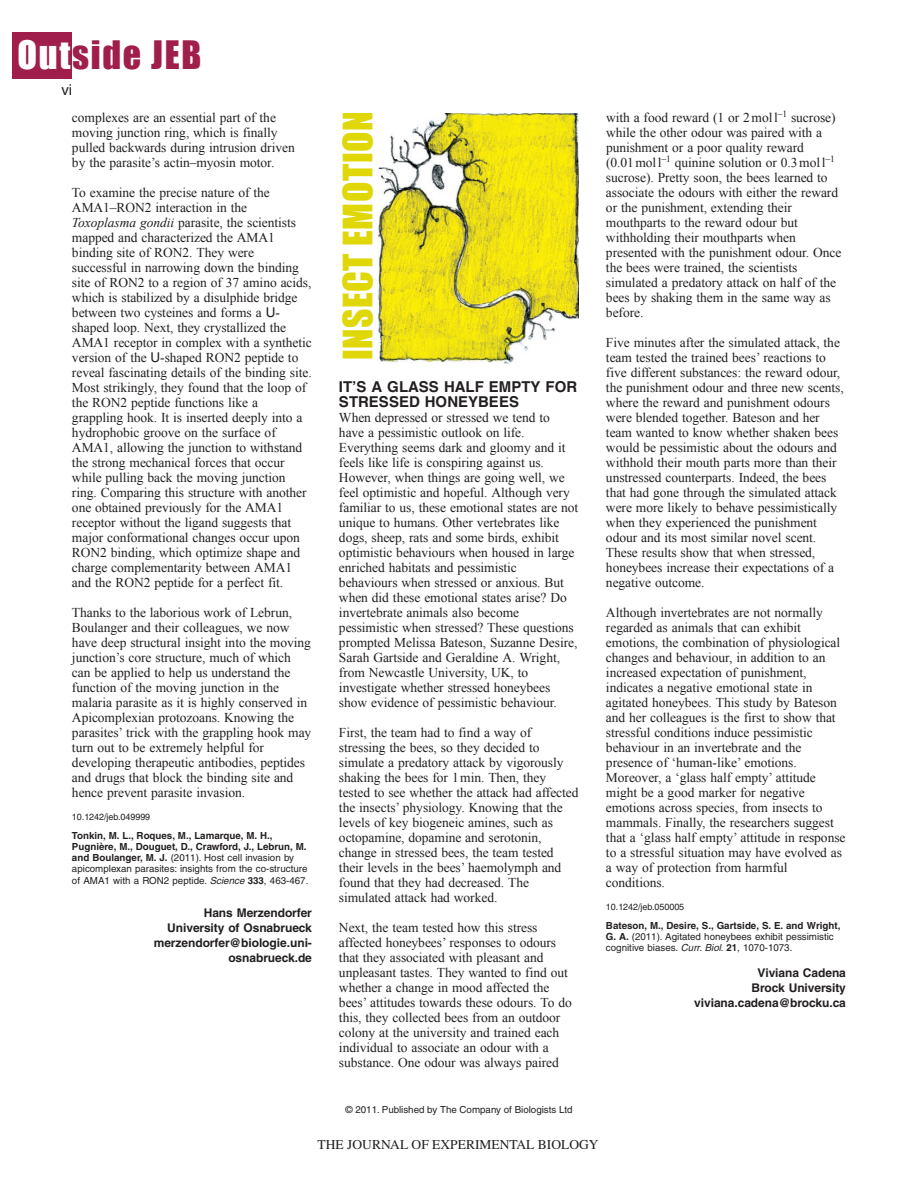
<style>
.page{position:relative;width:918px;height:1188px;background:#fff}
.page>*{position:absolute;margin:0;border:0;box-sizing:border-box;transform-origin:0 0}
.t1{font:37.5px "Impact";letter-spacing:.015em;color:#e0d709}
.t2{font:36px "Impact";letter-spacing:.05em;color:#a01e4b}
.t3{font:700 15px/15px "Helvetica";color:#231f20}
.t4{font:15px "Helvetica";color:#231f20}
.t5{font:13.5px/15px "Times New Roman";letter-spacing:-.005em;color:#231f20}
.t6{font:13.5px "Times";color:#231f20}
.t7{font:700 12px/15px "Helvetica";letter-spacing:-.005em;color:#231f20;text-align:right}
.t8{font:9.75px/11.2px "Helvetica";color:#231f20}
.t9{font:9px "Helvetica";letter-spacing:-.005em;color:#231f20}
.s1{color:#fff}
.s2{font-style:italic}
.s3{font-family:"Helvetica"}
.s4{font-weight:700}
</style>
<div class="page">
<div style="left:12px;top:32px;width:60px;height:46px;background:#a01e4b"></div>
<img style="left:377px;top:113px;width:202px;height:252px">
<h2 class="t2" style="left:17px;top:33px;width:185px"><span class="s1">Out</span>side JEB</h2>
<p class="t4" style="left:61px;top:84px;width:12px">vi</p>
<p class="t5" style="left:72px;top:110px;width:224px">complexes are an essential part of the moving junction ring, which is finally pulled backwards during intrusion driven by the parasite’s actin–myosin motor.</p>
<p class="t5" style="left:72px;top:185px;width:241px">To examine the precise nature of the AMA1–RON2 interaction in the <span class="s2">Toxoplasma gondii</span> parasite, the scientists mapped and characterized the AMA1 binding site of RON2. They were successful in narrowing down the binding site of RON2 to a region of 37 amino acids, which is stabilized by a disulphide bridge between two cysteines and forms a <span class="s3">U&shy;</span>shaped loop. Next, they crystallized the AMA1 receptor in complex with a synthetic version of the <span class="s3">U</span>-shaped RON2 peptide to reveal fascinating details of the binding site.<br>Most strikingly, they found that the loop of the RON2 peptide functions like a grappling hook. It is inserted deeply into a hydrophobic groove on the surface of AMA1, allowing the junction to withstand the strong mechanical forces that occur while pulling back the moving junction ring. Comparing this structure with another one obtained previously for the AMA1 receptor without the ligand suggests that major conformational changes occur upon RON2 binding, which optimize shape and charge complementarity between AMA1 and the RON2 peptide for a perfect fit.</p>
<p class="t5" style="left:72px;top:605px;width:241px">Thanks to the laborious work of Lebrun, Boulanger and their colleagues, we now have deep structural insight into the moving junction’s core structure, much of which can be applied to help us understand the function of the moving junction in the malaria parasite as it is highly conserved in Apicomplexian protozoans. Knowing the parasites’ trick with the grappling hook may turn out to be extremely helpful for developing therapeutic antibodies, peptides and drugs that block the binding site and hence prevent parasite invasion.</p>
<p class="t9" style="left:72px;top:813px;width:80px">10.1242/jeb.049999</p>
<p class="t8" style="left:72px;top:830px;width:238px"><span class="s4">Tonkin, M. L., Roques, M., Lamarque, M. H., Pugnière, M., Douguet, D., Crawford, J., Lebrun, M. and Boulanger, M. J.</span> (2011). Host cell invasion by apicomplexan parasites: insights from the co-structure of AMA1 with a RON2 peptide. <span class="s2">Science</span> <span class="s4">333</span>, 463-467.</p>
<p class="t7" style="left:154px;top:907px;width:160px">Hans Merzendorfer<br>University of Osnabrueck merzendorfer@biologie.uni&shy;osnabrueck.de</p>
<h1 class="t1" style="left:346px;top:360px;width:251px;rotate:-90deg">INSECT EMOTION</h1>
<p class="t3" style="left:339px;top:381px;width:240px">IT’S A GLASS HALF EMPTY FOR<br>STRESSED HONEYBEES</p>
<p class="t5" style="left:339px;top:410px;width:241px">When depressed or stressed we tend to have a pessimistic outlook on life.<br>Everything seems dark and gloomy and it feels like life is conspiring against us.<br>However, when things are going well, we feel optimistic and hopeful. Although very familiar to us, these emotional states are not unique to humans. Other vertebrates like dogs, sheep, rats and some birds, exhibit optimistic behaviours when housed in large enriched habitats and pessimistic behaviours when stressed or anxious. But when did these emotional states arise? Do invertebrate animals also become pessimistic when stressed? These questions prompted Melissa Bateson, Suzanne Desire, Sarah Gartside and Geraldine A. Wright, from Newcastle University, UK, to investigate whether stressed honeybees show evidence of pessimistic behaviour.</p>
<p class="t5" style="left:339px;top:725px;width:241px">First, the team had to find a way of stressing the bees, so they decided to simulate a predatory attack by vigorously shaking the bees for 1min. Then, they tested to see whether the attack had affected the insects’ physiology. Knowing that the levels of key biogeneic amines, such as octopamine, dopamine and serotonin, change in stressed bees, the team tested their levels in the bees’ haemolymph and found that they had decreased. The simulated attack had worked.</p>
<p class="t5" style="left:339px;top:920px;width:234px">Next, the team tested how this stress affected honeybees’ responses to odours that they associated with pleasant and unpleasant tastes. They wanted to find out whether a change in mood affected the bees’ attitudes towards these odours. To do this, they collected bees from an outdoor colony at the university and trained each individual to associate an odour with a substance. One odour was always paired</p>
<p class="t5" style="left:606px;top:110px;width:237px">with a food reward (1 or 2moll<sup>–1</sup> sucrose) while the other odour was paired with a punishment or a poor quality reward (0.01moll<sup>–1</sup> quinine solution or 0.3moll<sup>–1 </sup>sucrose). Pretty soon, the bees learned to associate the odours with either the reward or the punishment, extending their mouthparts to the reward odour but withholding their mouthparts when presented with the punishment odour. Once the bees were trained, the scientists simulated a predatory attack on half of the bees by shaking them in the same way as before.</p>
<p class="t5" style="left:606px;top:335px;width:239px">Five minutes after the simulated attack, the team tested the trained bees’ reactions to five different substances: the reward odour, the punishment odour and three new scents, where the reward and punishment odours were blended together. Bateson and her team wanted to know whether shaken bees would be pessimistic about the odours and withhold their mouth parts more than their unstressed counterparts. Indeed, the bees that had gone through the simulated attack were more likely to behave pessimistically when they experienced the punishment odour and its most similar novel scent.<br>These results show that when stressed, honeybees increase their expectations of a negative outcome.</p>
<p class="t5" style="left:606px;top:605px;width:241px">Although invertebrates are not normally regarded as animals that can exhibit emotions, the combination of physiological changes and behaviour, in addition to an increased expectation of punishment, indicates a negative emotional state in agitated honeybees. This study by Bateson and her colleagues is the first to show that stressful conditions induce pessimistic behaviour in an invertebrate and the presence of ‘human-like’ emotions.<br>Moreover, a ‘glass half empty’ attitude might be a good marker for negative emotions across species, from insects to mammals. Finally, the researchers suggest that a ‘glass half empty’ attitude in response to a stressful situation may have evolved as a way of protection from harmful conditions.</p>
<p class="t9" style="left:606px;top:903px;width:80px">10.1242/jeb.050005</p>
<p class="t8" style="left:606px;top:920px;width:236px"><span class="s4">Bateson, M., Desire, S., Gartside, S. E. and Wright,<br>G. A.</span> (2011). Agitated honeybees exhibit pessimistic cognitive biases. <span class="s2">Curr. Biol</span>. <span class="s4">21</span>, 1070-1073.</p>
<p class="t7" style="left:694px;top:967px;width:153px">Viviana Cadena<br>Brock University viviana.cadena@brocku.ca</p>
<p class="t8" style="left:346px;top:1105px;width:229px">© 2011. Published by The Company of Biologists Ltd</p>
<p class="t6" style="left:318px;top:1137px;width:282px">THE JOURNAL OF EXPERIMENTAL BIOLOGY</p>
</div>
